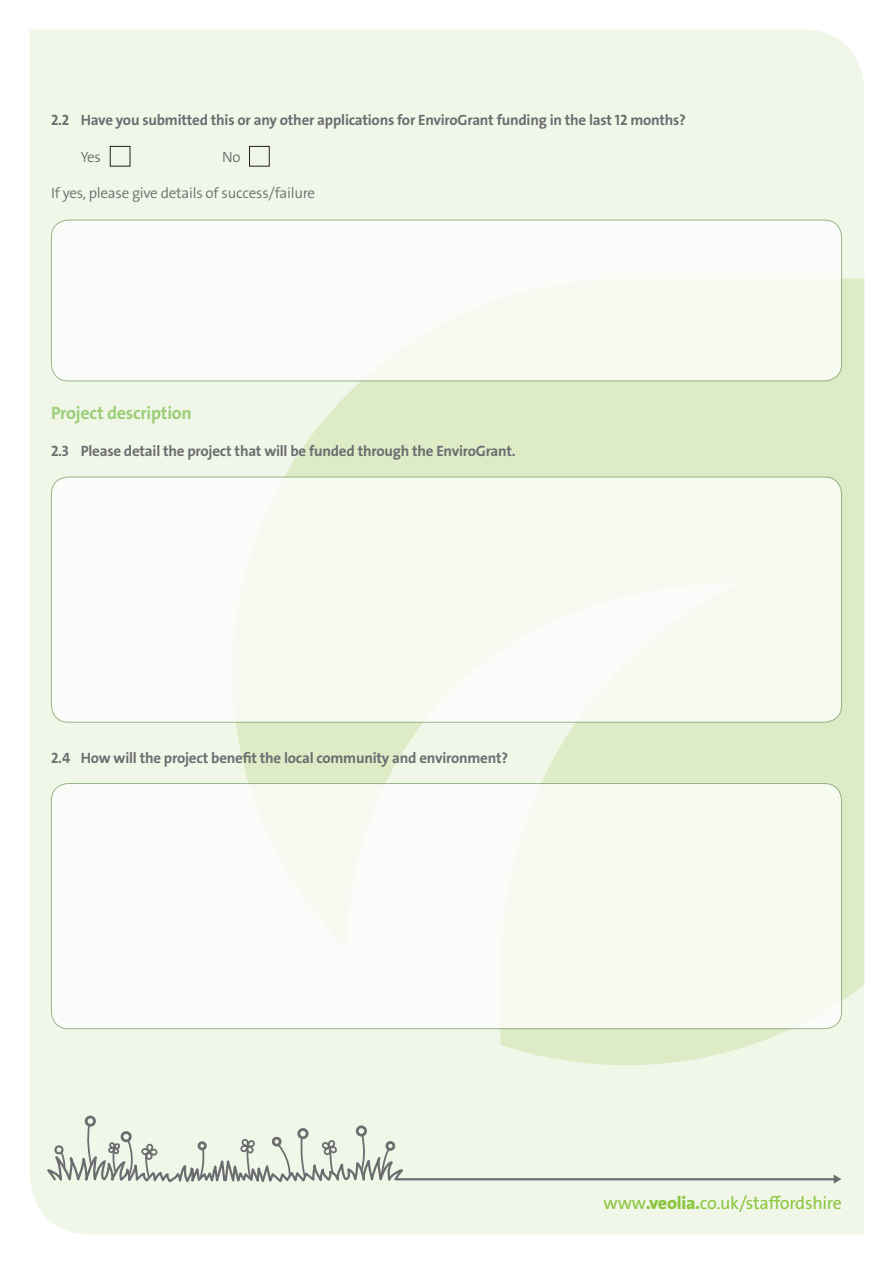
<style>
.page{position:relative;width:893px;height:1263px;background:#fff}
.page>*{position:absolute;margin:0;border:0;box-sizing:border-box;transform-origin:0 0}
.t1{font:18px "The Sans Veolia W5 Pla";letter-spacing:-.015em;color:#8bc63e}
.t2{font:18px "The Sans Veolia W7 Bld";letter-spacing:-.015em;color:#9bce76}
.t3{font:15px "The Sans Veolia W7 Bld";letter-spacing:-.015em;color:#6c6d70}
.t4{font:15px "The Sans Veolia W4 Se Lig";letter-spacing:-.015em;color:#6c6d70}
.s1{font-family:"The Sans Veolia W8 Ex Bld"}
</style>
<div class="page">
<div style="left:30px;top:30px;width:834px;height:1204px;background:#f1f7e8"></div>
<svg style="left:232px;top:278px;width:632px;height:787px;background:#e1eece"></svg>
<div style="left:51px;top:220px;width:791px;height:161px;background:#fff;border-radius:17px"></div>
<div style="left:51px;top:220px;width:791px;height:161px;border:1px solid #799f68;border-radius:17px"></div>
<div style="left:51px;top:477px;width:791px;height:245px;background:#f6faf0;border-radius:17px"></div>
<div style="left:51px;top:477px;width:791px;height:245px;border:1px solid #799f68;border-radius:17px"></div>
<div style="left:51px;top:783px;width:791px;height:246px;background:#fff;border-radius:17px"></div>
<div style="left:51px;top:783px;width:791px;height:246px;border:1px solid #799f68;border-radius:17px"></div>
<svg style="left:839px;top:1174px;width:2px;height:10px"></svg>
<div style="left:46px;top:1064px;width:793px;height:170px;background:#f1f7e8"></div>
<svg style="left:52px;top:1114px;width:346px;height:67px;background:#dadfd3"></svg>
<div style="left:110px;top:146px;width:20px;height:21px;border:1px solid #231f20"></div>
<div style="left:249px;top:146px;width:21px;height:21px;border:1px solid #231f20"></div>
<p class="t3" style="left:51px;top:110px;width:636px">2.2 Have you submitted this or any other applications for EnviroGrant funding in the last 12 months?</p>
<p class="t4" style="left:81px;top:147px;width:22px">Yes</p>
<p class="t4" style="left:222px;top:147px;width:20px">No</p>
<p class="t4" style="left:51px;top:184px;width:266px">If yes, please give details of success/failure</p>
<p class="t2" style="left:51px;top:401px;width:142px">Project description</p>
<p class="t3" style="left:51px;top:441px;width:466px">2.3 Please detail the project that will be funded through the EnviroGrant.</p>
<p class="t3" style="left:51px;top:748px;width:459px">2.4 How will the project benefit the local community and environment?</p>
<p class="t1" style="left:603px;top:1191px;width:240px">www<span class="s1">.veolia.</span>co.uk/staffordshire</p>
</div>
